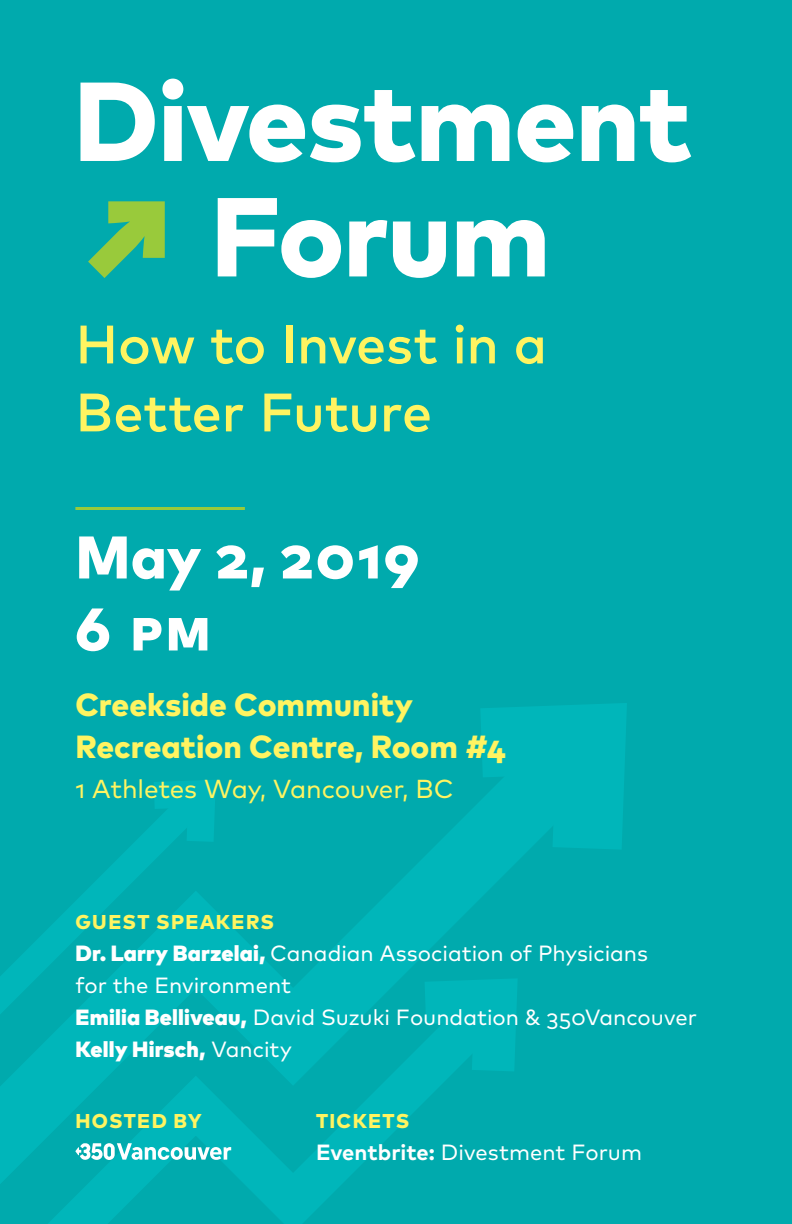
<style>
.page{position:relative;width:792px;height:1224px;background:#00aaad}
.page>*{position:absolute;margin:0;border:0;box-sizing:border-box;transform-origin:0 0}
.t1{font:800 112px/115.4px "Mark Pro";letter-spacing:-.015em;color:#fff}
.t2{font:800 60px/72px "Mark Pro";letter-spacing:.04em;color:#fff}
.t3{font:500 54px/68px "Mark Pro";letter-spacing:-.01em;color:#fff461}
.t4{font:800 32px/42px "Mark Pro";color:#fff461}
.t5{font:26px "Mark Pro";letter-spacing:-.005em;color:#fff461}
.t6{font:22px/32px "Mark Pro";color:#fff}
.t7{font:800 20px "Mark Pro";letter-spacing:.065em;color:#fff461}
.s1{font-weight:900;color:#99ca3b}
.s2{font-weight:900}
.s3{font-weight:700}
</style>
<div class="page">
<svg style="left:0;top:780px;width:517px;height:444px"></svg>
<svg style="left:410px;top:703px;width:217px;height:217px"></svg>
<hr style="left:75px;top:507px;width:170px;height:3px;background:#99ca3b">
<svg style="left:75px;top:1143px;width:156px;height:17px"></svg>
<h1 class="t1" style="left:73px;top:54px;width:620px">Divestment <span class="s1">↗</span> Forum</h1>
<h3 class="t3" style="left:75px;top:306px;width:473px">How to Invest in a<br>Better Future</h3>
<h2 class="t2" style="left:75px;top:516px;width:345px">May 2, 2019<br>6 pm</h2>
<h3 class="t4" style="left:75px;top:681px;width:432px">Creekside Community<br>Recreation Centre, Room #4</h3>
<p class="t5" style="left:75px;top:770px;width:380px">1 Athletes Way, Vancouver, BC</p>
<p class="t7" style="left:75px;top:907px;width:200px">GUEST SPEAKERS</p>
<p class="t6" style="left:75px;top:936px;width:623px"><span class="s2">Dr. Larry Barzelai,</span> Canadian Association of Physicians<br>for the Environment<br><span class="s2">Emilia Belliveau,</span> David Suzuki Foundation &amp; 350Vancouver <span class="s2">Kelly Hirsch,</span> Vancity</p>
<p class="t7" style="left:75px;top:1105px;width:128px">HOSTED BY</p>
<p class="t7" style="left:316px;top:1105px;width:95px">TICKETS</p>
<p class="t6" style="left:316px;top:1134px;width:328px"><span class="s3">Eventbrite:</span> Divestment Forum</p>
</div>
